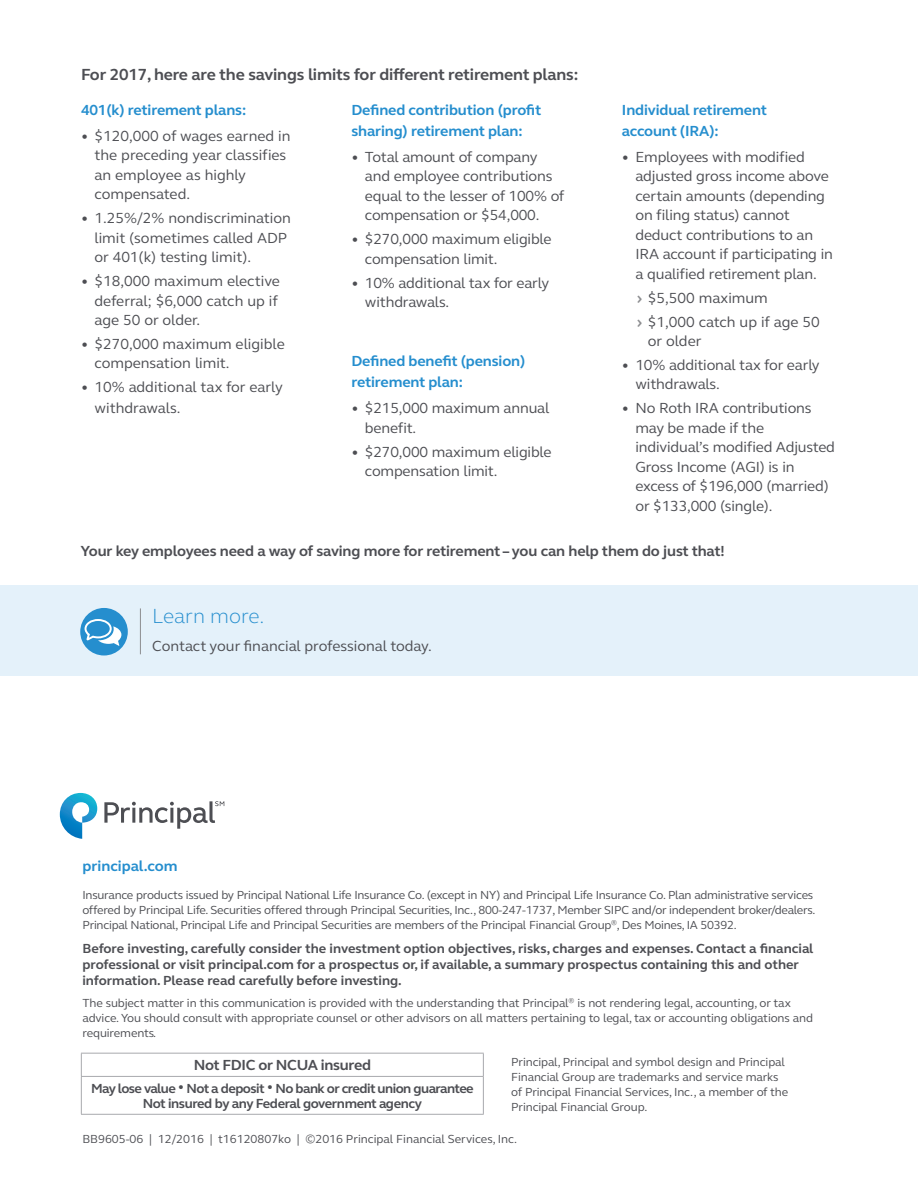
<style>
.page{position:relative;width:918px;height:1188px;background:#fff}
.page>*{position:absolute;margin:0;border:0;box-sizing:border-box;transform-origin:0 0}
.t1{font:300 21px "FS Elliot Pro";color:#258ece}
.t2{font:700 16.5px "FS Elliot Pro";letter-spacing:-.01em;color:#4d4e53}
.t3{font:15px/19.5px "FS Elliot Pro";letter-spacing:-.01em;color:#4d4e53}
.t4{font:700 15px/21px "FS Elliot Pro";letter-spacing:-.01em;color:#258ece}
.t5{font:700 15px "FS Elliot Pro";letter-spacing:-.01em;color:#4d4e53}
.t6{font:700 13.5px/16.5px "FS Elliot Pro";color:#4d4e53}
.t7{font:700 13.5px/15px "FS Elliot Pro";letter-spacing:-.04em;color:#4d4e53;text-align:center}
.t8{font:12px/15px "FS Elliot Pro";letter-spacing:-.02em;color:#4d4e53}
.t9{font:12px "FS Elliot Pro";color:#4d4e53}
.s1{font-weight:700}
.s2{font-weight:700;color:#8c8d90}
</style>
<div class="page">
<div style="left:0;top:585px;width:918px;height:90px;background:#e4f1fa"></div>
<svg style="left:60px;top:793px;width:37px;height:46px"></svg>
<svg style="left:104px;top:801px;width:120px;height:28px"></svg>
<svg style="left:81px;top:1054px;width:1px;height:22px"></svg>
<hr style="left:81px;top:1053px;width:403px;height:1px;background:#a8a9ad">
<svg style="left:483px;top:1054px;width:1px;height:22px"></svg>
<hr style="left:81px;top:1077px;width:1px;height:37px;background:#a8a9ad">
<hr style="left:81px;top:1076px;width:403px;height:1px;background:#a8a9ad">
<hr style="left:483px;top:1077px;width:1px;height:37px;background:#a8a9ad">
<hr style="left:81px;top:1114px;width:403px;height:1px;background:#a8a9ad">
<hr style="left:140px;top:608px;width:1px;height:46px;background:#8c8d90">
<div style="left:80px;top:608px;width:48px;height:48px;background:#258ece;border-radius:50%"></div>
<svg style="left:84px;top:618px;width:37px;height:28px"></svg>
<p class="t2" style="left:81px;top:64px;width:499px">For 2017, here are the savings limits for different retirement plans:</p>
<p class="t4" style="left:81px;top:99px;width:167px">401(k) retirement plans:</p>
<p class="t3" style="left:94px;top:126px;width:198px;text-indent:-14px"><span class="s1">•</span> $120,000 of wages earned in the preceding year classifies an employee as highly compensated.</p>
<p class="t3" style="left:94px;top:208px;width:198px;text-indent:-14px"><span class="s1">•</span> 1.25%/2% nondiscrimination limit (sometimes called ADP or 401(k) testing limit).</p>
<p class="t3" style="left:94px;top:271px;width:187px;text-indent:-14px"><span class="s1">•</span> $18,000 maximum elective deferral; $6,000 catch up if age 50 or older.</p>
<p class="t3" style="left:94px;top:334px;width:192px;text-indent:-14px"><span class="s1">•</span> $270,000 maximum eligible compensation limit.</p>
<p class="t3" style="left:94px;top:376px;width:190px;line-height:21px;text-indent:-14px"><span class="s1">•</span> 10% additional tax for early withdrawals.</p>
<p class="t4" style="left:351px;top:99px;width:191px">Defined contribution (profit sharing) retirement plan:</p>
<p class="t3" style="left:365px;top:147px;width:201px;text-indent:-14px"><span class="s1">•</span> Total amount of company and employee contributions equal to the lesser of 100% of compensation or $54,000.</p>
<p class="t3" style="left:365px;top:229px;width:188px;text-indent:-14px"><span class="s1">•</span> $270,000 maximum eligible compensation limit.</p>
<p class="t3" style="left:365px;top:272px;width:186px;text-indent:-14px"><span class="s1">•</span> 10% additional tax for early withdrawals.</p>
<p class="t4" style="left:622px;top:99px;width:146px">Individual retirement account (IRA):</p>
<p class="t3" style="left:635px;top:147px;width:199px;text-indent:-14px"><span class="s1">•</span> Employees with modified adjusted gross income above certain amounts (depending on filing status) cannot deduct contributions to an<br>IRA account if participating in a qualified retirement plan.</p>
<p class="t3" style="left:637px;top:285px;width:184px;line-height:23.9px"><span class="s2">›</span> $5,500 maximum<br><span class="s2">›</span> $1,000 catch up if age 50</p>
<p class="t3" style="left:648px;top:331px;width:55px">or older</p>
<p class="t3" style="left:635px;top:355px;width:186px;text-indent:-14px"><span class="s1">•</span> 10% additional tax for early withdrawals.</p>
<p class="t3" style="left:635px;top:398px;width:201px;text-indent:-14px"><span class="s1">•</span> No Roth IRA contributions may be made if the individual’s modified Adjusted<br>Gross Income (AGI) is in excess of $196,000 (married) or $133,000 (single).</p>
<p class="t5" style="left:81px;top:541px;width:645px">Your key employees need a way of saving more for retirement – you can help them do just that!</p>
<p class="t4" style="left:351px;top:350px;width:175px">Defined benefit (pension) retirement plan:</p>
<p class="t3" style="left:365px;top:398px;width:186px;text-indent:-14px"><span class="s1">•</span> $215,000 maximum annual benefit.</p>
<p class="t3" style="left:365px;top:441px;width:188px;text-indent:-14px"><span class="s1">•</span> $270,000 maximum eligible compensation limit.</p>
<h1 class="t1" style="left:152px;top:602px;width:114px">Learn more.</h1>
<p class="t3" style="left:152px;top:636px;width:281px">Contact your financial professional today.</p>
<p class="t4" style="left:82px;top:855px;width:97px">principal.com</p>
<p class="t8" style="left:82px;top:887px;width:735px">Insurance products issued by Principal National Life Insurance Co. (except in NY) and Principal Life Insurance Co. Plan administrative services offered by Principal Life. Securities offered through Principal Securities, Inc., 800-247-1737, Member SIPC and/or independent broker/dealers.<br>Principal National, Principal Life and Principal Securities are members of the Principal Financial Group<sup>®</sup>, Des Moines, IA 50392.</p>
<p class="t6" style="left:82px;top:939px;width:732px">Before investing, carefully consider the investment option objectives, risks, charges and expenses. Contact a financial professional or visit principal.com for a prospectus or, if available, a summary prospectus containing this and other information. Please read carefully before investing.</p>
<p class="t8" style="left:82px;top:995px;width:732px">The subject matter in this communication is provided with the understanding that Principal<sup>®</sup> is not rendering legal, accounting, or tax advice. You should consult with appropriate counsel or other advisors on all matters pertaining to legal, tax or accounting obligations and requirements.</p>
<p class="t5" style="left:194px;top:1055px;width:179px">Not FDIC or NCUA insured</p>
<p class="t7" style="left:91px;top:1080px;width:384px">May lose value • Not a deposit • No bank or credit union guarantee<br>Not insured by any Federal government agency</p>
<p class="t8" style="left:511px;top:1054px;width:279px">Principal, Principal and symbol design and Principal Financial Group are trademarks and service marks of Principal Financial Services, Inc., a member of the Principal Financial Group.</p>
<p class="t9" style="left:82px;top:1131px;width:436px">BB9605-06 | 12/2016 | t16120807ko | ©2016 Principal Financial Services, Inc.</p>
</div>
